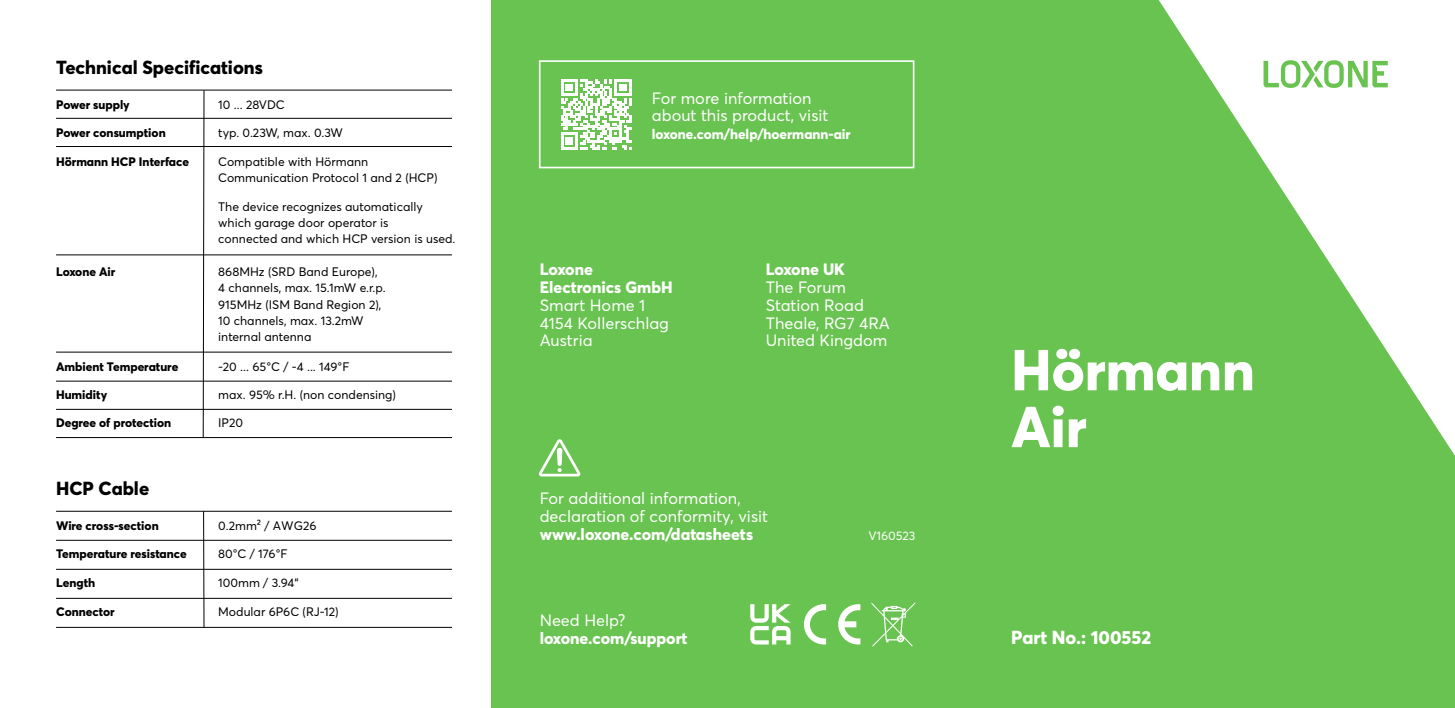
<style>
.page{position:relative;width:1455px;height:708px;background:#fff}
.page>*{position:absolute;margin:0;border:0;box-sizing:border-box;transform-origin:0 0}
.t1{font:800 56.93px/56.9px "Averta";color:#fff}
.t2{font:800 18.68px "Averta";color:#000}
.t3{font:800 18.68px "Averta";color:#fff}
.t4{font:16.2px/17.8px "Averta";color:#fff}
.t5{font:800 16.2px/17.8px "Averta";color:#fff}
.t6{font:800 13.72px "Averta";color:#fff}
.t7{font:12.15px/16.2px "Averta";color:#000}
.t8{font:800 12.15px "Averta";color:#000}
.t9{font:12.15px "Averta";letter-spacing:-.005em;color:#fff}
</style>
<div class="page">
<svg style="left:963px;top:0;width:491px;height:708px;fill:#69c350"></svg>
<div style="left:491px;top:0;width:472px;height:708px;background:#69c350"></div>
<div style="left:539px;top:60px;width:375px;height:108px;border:2px solid #fff"></div>
<svg style="left:750px;top:604px;width:40px;height:40px"></svg>
<svg style="left:871px;top:602px;width:44px;height:45px"></svg>
<svg style="left:803px;top:604px;width:23px;height:40px"></svg>
<svg style="left:838px;top:604px;width:22px;height:40px"></svg>
<svg style="left:539px;top:439px;width:41px;height:37px"></svg>
<hr style="left:56px;top:511px;width:396px;height:1px;background:#000">
<hr style="left:56px;top:627px;width:396px;height:1px;background:#000">
<hr style="left:56px;top:540px;width:396px;height:1px;background:#000">
<hr style="left:56px;top:569px;width:396px;height:1px;background:#000">
<hr style="left:56px;top:598px;width:396px;height:1px;background:#000">
<hr style="left:203px;top:511px;width:1px;height:116px;background:#000">
<hr style="left:56px;top:90px;width:396px;height:1px;background:#000">
<hr style="left:56px;top:118px;width:396px;height:1px;background:#000">
<hr style="left:56px;top:254px;width:396px;height:1px;background:#000">
<hr style="left:56px;top:352px;width:396px;height:1px;background:#000">
<hr style="left:56px;top:146px;width:396px;height:1px;background:#000">
<svg style="left:202px;top:90px;width:3px;height:347px"></svg>
<hr style="left:56px;top:381px;width:396px;height:1px;background:#000">
<hr style="left:56px;top:409px;width:396px;height:1px;background:#000">
<hr style="left:56px;top:437px;width:396px;height:1px;background:#000">
<svg style="left:561px;top:79px;width:70px;height:71px"></svg>
<h2 class="t2" style="left:56px;top:55px;width:208px">Technical Specifications</h2>
<p class="t8" style="left:56px;top:97px;width:75px">Power supply</p>
<p class="t8" style="left:56px;top:125px;width:111px">Power consumption</p>
<p class="t7" style="left:218px;top:97px;width:68px">10 ... 28VDC</p>
<p class="t7" style="left:218px;top:125px;width:126px">typ. 0.23W, max. 0.3W</p>
<p class="t8" style="left:56px;top:154px;width:134px">Hörmann HCP Interface</p>
<p class="t8" style="left:56px;top:264px;width:61px">Loxone Air</p>
<p class="t8" style="left:56px;top:359px;width:124px">Ambient Temperature</p>
<p class="t8" style="left:56px;top:387px;width:53px">Humidity</p>
<p class="t8" style="left:56px;top:415px;width:117px">Degree of protection</p>
<h2 class="t2" style="left:56px;top:476px;width:95px">HCP Cable</h2>
<p class="t8" style="left:56px;top:518px;width:104px">Wire cross-section</p>
<p class="t8" style="left:56px;top:546px;width:132px">Temperature resistance</p>
<p class="t8" style="left:56px;top:575px;width:41px">Length</p>
<p class="t8" style="left:56px;top:604px;width:60px">Connector</p>
<p class="t7" style="left:218px;top:154px;width:221px">Compatible with Hörmann<br>Communication Protocol 1 and 2 (HCP)</p>
<p class="t7" style="left:218px;top:198px;width:239px">The device recognizes automatically which garage door operator is<br>connected and which HCP version is used.</p>
<p class="t7" style="left:218px;top:264px;width:169px">868MHz (SRD Band Europe),<br>4 channels, max. 15.1mW e.r.p.<br>915MHz (ISM Band Region 2),<br>10 channels, max. 13.2mW internal antenna</p>
<p class="t7" style="left:218px;top:358px;width:133px">-20 ... 65°C / -4 ... 149°F</p>
<p class="t7" style="left:218px;top:386px;width:179px">max. 95% r.H. (non condensing)</p>
<p class="t7" style="left:218px;top:414px;width:26px">IP20</p>
<p class="t7" style="left:218px;top:518px;width:100px">0.2mm² / AWG26</p>
<p class="t7" style="left:218px;top:546px;width:71px">80°C / 176°F</p>
<p class="t7" style="left:218px;top:575px;width:82px">100mm / 3.94“</p>
<p class="t7" style="left:218px;top:604px;width:122px">Modular 6P6C (RJ-12)</p>
<h3 class="t4" style="left:652px;top:89px;width:178px">For more information about this product, visit</h3>
<p class="t6" style="left:652px;top:126px;width:200px">loxone.com/help/hoermann-air</p>
<h3 class="t5" style="left:539px;top:260px;width:134px">Loxone<br>Electronics GmbH</h3>
<h3 class="t4" style="left:539px;top:296px;width:131px">Smart Home 1<br>4154 Kollerschlag<br>Austria</h3>
<h3 class="t5" style="left:765px;top:260px;width:81px">Loxone UK</h3>
<h3 class="t4" style="left:765px;top:278px;width:126px">The Forum<br>Station Road<br>Theale, RG7 4RA<br>United Kingdom</h3>
<h3 class="t4" style="left:539px;top:489px;width:230px">For additional information, declaration of conformity, visit</h3>
<h3 class="t5" style="left:539px;top:525px;width:215px">www.loxone.com/datasheets</h3>
<p class="t9" style="left:868px;top:528px;width:48px">V160523</p>
<h1 class="t1" style="left:1011px;top:341px;width:245px">Hörmann<br>Air</h1>
<h3 class="t4" style="left:539px;top:611px;width:87px">Need Help?</h3>
<h3 class="t5" style="left:539px;top:629px;width:149px">loxone.com/support</h3>
<h2 class="t3" style="left:1011px;top:625px;width:141px">Part No.: 100552</h2>
</div>
